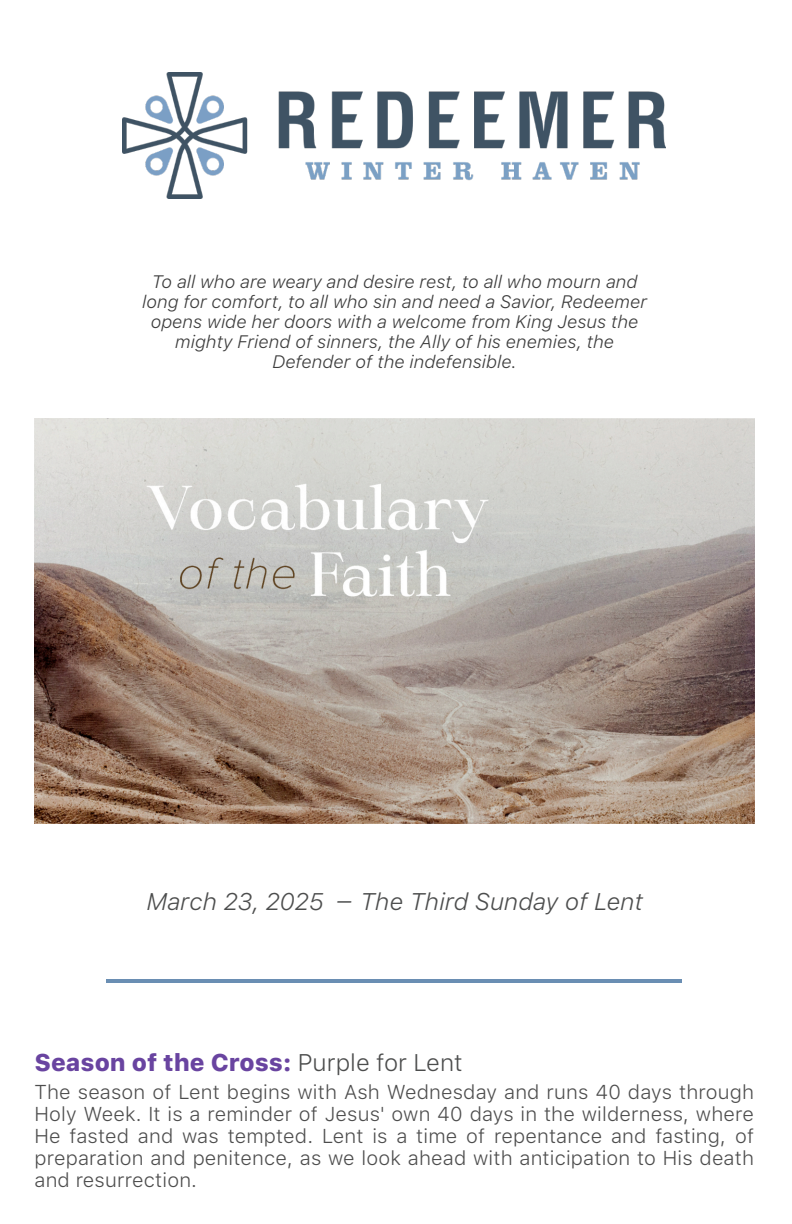
<style>
.page{position:relative;width:792px;height:1224px;background:#fff}
.page>*{position:absolute;margin:0;border:0;box-sizing:border-box;transform-origin:0 0}
.t1{font:italic 300 24px "SFUI Text";color:#4c4d4d}
.t2{font:800 24px "SFUI Text";color:#6944a0}
.t3{font:300 20px/22px "SFUI Text";letter-spacing:.01em;color:#4d4d4d;text-align:justify}
.t4{font:italic 300 18px/20px "SFUI Text";color:#3c3c3c;text-align:center}
.s1{font-family:"Brandon Text";font-weight:500}
.s2{font-weight:300;color:#4c4d4d}
</style>
<div class="page">
<img style="left:34px;top:418px;width:720px;height:405px">
<img style="left:122px;top:72px;width:543px;height:126px">
<hr style="left:106px;top:979px;width:576px;height:3px;background:#6a8eb3">
<p class="t4" style="left:142px;top:271px;width:507px">To all who are weary and desire rest, to all who mourn and long for comfort, to all who sin and need a Savior, Redeemer opens wide her doors with a welcome from King Jesus the mighty Friend of sinners, the Ally of his enemies, the Defender of the indefensible.</p>
<p class="t1" style="left:146px;top:887px;width:498px">March 23, 2025 <span class="s1">—</span> The Third Sunday of Lent</p>
<p class="t2" style="left:35px;top:1048px;width:430px">Season of the Cross: <span class="s2">Purple for Lent</span></p>
<p class="t3" style="left:35px;top:1080px;width:721px">The season of Lent begins with Ash Wednesday and runs 40 days through Holy Week. It is a reminder of Jesus' own 40 days in the wilderness, where He fasted and was tempted. Lent is a time of repentance and fasting, of preparation and penitence, as we look ahead with anticipation to His death and resurrection.</p>
</div>
